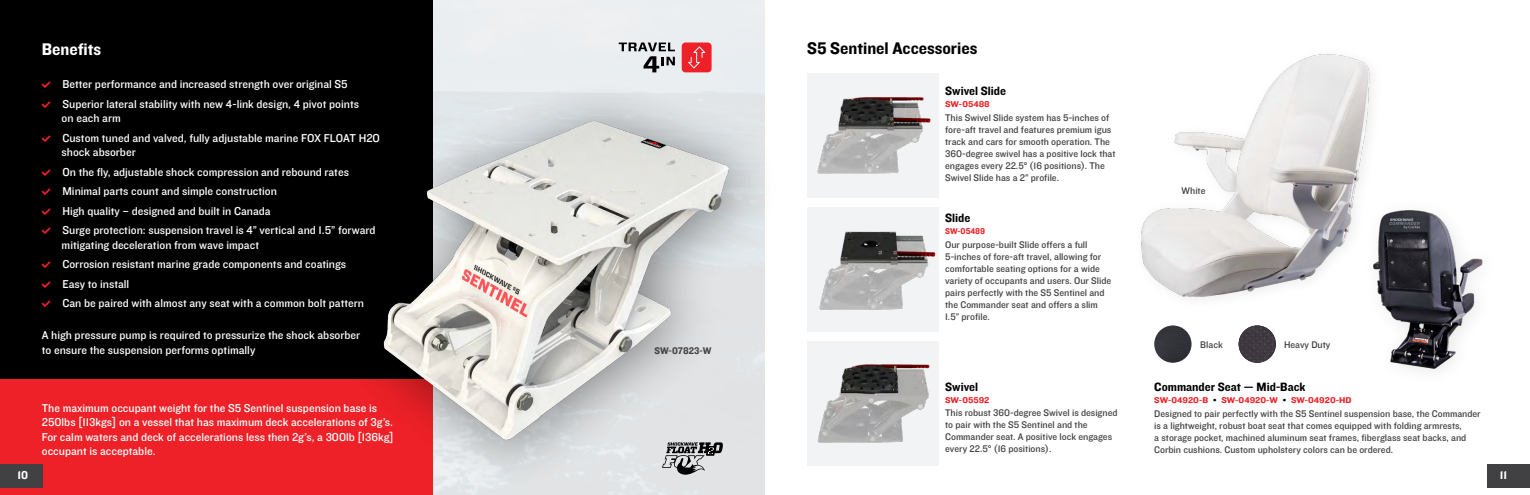
<style>
.page{position:relative;width:1530px;height:495px;background:#fff}
.page>*{position:absolute;margin:0;border:0;box-sizing:border-box;transform-origin:0 0}
.t1{font:17.5px "Knockout HTF51 Middleweight";color:#000}
.t2{font:17.5px "Knockout HTF51 Middleweight";color:#fff}
.t3{font:12.5px "Knockout HTF51 Middleweight";color:#000}
.t4{font:11.88px/14.2px "Knockout HTF31 Junior Middlewt";color:#fff}
.t5{font:11.88px "Knockout HTF51 Middleweight";color:#fff}
.t6{font:10px/12px "Knockout HTF31 Junior Middlewt";color:#414042}
.t7{font:10px "Knockout HTF51 Middleweight";color:#414042}
.t8{font:8.75px "Knockout HTF51 Middleweight";color:#ed2127;scale:1.11 1}
.t9{font:8.75px "Knockout HTF51 Middleweight";color:#ed2127}
.s1{color:#ed2127}
</style>
<div class="page">
<div style="left:0;top:0;width:765px;height:495px;background:#f1f1f2"></div>
<div style="left:0;top:0;width:432px;height:495px;background:#000"></div>
<div style="left:0;top:379px;width:432px;height:116px;background:#ed2127"></div>
<svg style="left:619px;top:42px;width:56px;height:30px"></svg>
<svg style="left:682px;top:43px;width:30px;height:29px"></svg>
<div style="left:339px;top:76px;width:443px;height:417px;background:#000;opacity:.45"></div>
<img style="left:377px;top:117px;width:361px;height:334px">
<svg style="left:662px;top:442px;width:61px;height:35px"></svg>
<div style="left:0;top:464px;width:43px;height:23px;background:#414042"></div>
<div style="left:807px;top:74px;width:131px;height:124px;background:#f1f3f4"></div>
<div style="left:807px;top:208px;width:131px;height:124px;background:#f1f3f4"></div>
<div style="left:807px;top:342px;width:131px;height:124px;background:#f1f3f4"></div>
<img style="left:819px;top:231px;width:117px;height:79px">
<img style="left:817px;top:364px;width:113px;height:79px">
<img style="left:817px;top:97px;width:114px;height:77px">
<img style="left:1141px;top:54px;width:231px;height:244px">
<div style="left:1359px;top:196px;width:142px;height:192px;background:#fff"></div>
<img style="left:1373px;top:209px;width:110px;height:162px">
<img style="left:1239px;top:325px;width:37px;height:38px;border-radius:19px">
<svg style="left:1154px;top:325px;width:38px;height:38px"></svg>
<img style="left:1154px;top:326px;width:38px;height:37px;border-radius:19px">
<div style="left:1487px;top:464px;width:43px;height:23px;background:#414042"></div>
<h1 class="t2" style="left:42px;top:39px;width:61px">Benefits</h1>
<p class="t4" style="left:42px;top:78px;width:307px"><span class="s1">★</span> Better performance and increased strength over original S5</p>
<p class="t4" style="left:62px;top:97px;width:299px;text-indent:-20px"><span class="s1">★</span> Superior lateral stability with new 4-link design, 4 pivot points on each arm</p>
<p class="t4" style="left:62px;top:131px;width:320px;text-indent:-20px"><span class="s1">★</span> Custom tuned and valved, fully adjustable marine FOX FLOAT H2O shock absorber</p>
<p class="t4" style="left:42px;top:165px;width:309px"><span class="s1">★</span> On the fly, adjustable shock compression and rebound rates</p>
<p class="t4" style="left:42px;top:184px;width:237px"><span class="s1">★</span> Minimal parts count and simple construction</p>
<p class="t4" style="left:42px;top:204px;width:230px"><span class="s1">★</span> High quality – designed and built in Canada</p>
<p class="t4" style="left:62px;top:224px;width:315px;text-indent:-20px"><span class="s1">★</span> Surge protection: suspension travel is 4” vertical and 1.5” forward mitigating deceleration from wave impact</p>
<p class="t4" style="left:42px;top:257px;width:306px"><span class="s1">★</span> Corrosion resistant marine grade components and coatings</p>
<p class="t4" style="left:42px;top:277px;width:89px"><span class="s1">★</span> Easy to install</p>
<p class="t4" style="left:42px;top:297px;width:324px"><span class="s1">★</span> Can be paired with almost any seat with a common bolt pattern</p>
<p class="t4" style="left:42px;top:329px;width:320px">A high pressure pump is required to pressurize the shock absorber to ensure the suspension performs optimally</p>
<p class="t5" style="left:17px;top:469px;width:12px">10</p>
<p class="t4" style="left:42px;top:401px;width:353px">The maximum occupant weight for the S5 Sentinel suspension base is 250lbs [113kgs] on a vessel that has maximum deck accelerations of 3g’s.<br>For calm waters and deck of accelerations less then 2g’s, a 300lb [136kg] occupant is acceptable.</p>
<p class="t7" style="left:654px;top:346px;width:59px">SW-07823-W</p>
<h1 class="t1" style="left:807px;top:39px;width:172px">S5 Sentinel Accessories</h1>
<p class="t3" style="left:945px;top:84px;width:62px">Swivel Slide</p>
<p class="t8" style="left:945px;top:100px;width:42px">SW-05488</p>
<p class="t6" style="left:945px;top:112px;width:172px">This Swivel Slide system has 5-inches of fore-aft travel and features premium igus track and cars for smooth operation. The 360-degree swivel has a positive lock that engages every 22.5° (16 positions). The Swivel Slide has a 2” profile.</p>
<p class="t3" style="left:945px;top:212px;width:27px">Slide</p>
<p class="t9" style="left:945px;top:227px;width:42px">SW-05489</p>
<p class="t6" style="left:945px;top:239px;width:168px">Our purpose-built Slide offers a full 5-inches of fore-aft travel, allowing for comfortable seating options for a wide variety of occupants and users. Our Slide pairs perfectly with the S5 Sentinel and the Commander seat and offers a slim 1.5” profile.</p>
<p class="t3" style="left:945px;top:380px;width:35px">Swivel</p>
<p class="t8" style="left:945px;top:395px;width:41px">SW-05592</p>
<p class="t6" style="left:945px;top:407px;width:174px">This robust 360-degree Swivel is designed to pair with the S5 Sentinel and the Commander seat. A positive lock engages every 22.5° (16 positions).</p>
<p class="t6" style="left:1182px;top:185px;width:25px">White</p>
<p class="t6" style="left:1200px;top:339px;width:24px">Black</p>
<p class="t6" style="left:1284px;top:339px;width:48px">Heavy Duty</p>
<p class="t3" style="left:1154px;top:380px;width:153px">Commander Seat — Mid-Back</p>
<p class="t8" style="left:1154px;top:396px;width:50px">SW-04920-B</p>
<p class="t8" style="left:1221px;top:396px;width:52px">SW-04920-W</p>
<p class="t8" style="left:1291px;top:396px;width:56px">SW-04920-HD</p>
<p class="t6" style="left:1154px;top:408px;width:328px">Designed to pair perfectly with the S5 Sentinel suspension base, the Commander is a lightweight, robust boat seat that comes equipped with folding armrests,<br>a storage pocket, machined aluminum seat frames, fiberglass seat backs, and Corbin cushions. Custom upholstery colors can be ordered.</p>
<p class="t5" style="left:1500px;top:469px;width:9px">11</p>
</div>
